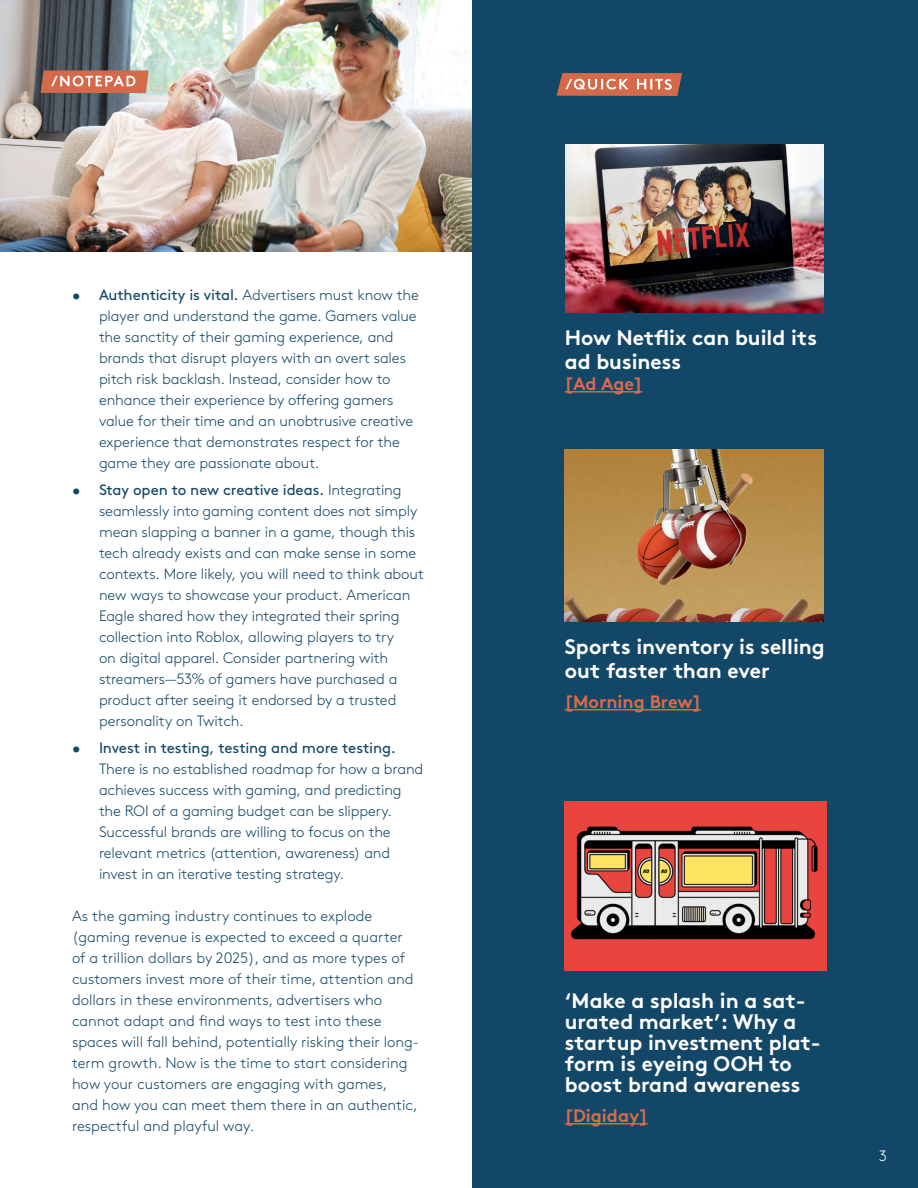
<style>
.page{position:relative;width:918px;height:1188px;background:#fff}
.page>*{position:absolute;margin:0;border:0;box-sizing:border-box;transform-origin:0 0}
.t1{font:700 21px/21px "Brown Std";color:#fff}
.t2{font:700 18px "Brown Std";color:#d86b4a}
.Body_Copy{font:300 15px/21px "Brown Std";letter-spacing:-.005em;color:#134767}
.Body_Copy-2{font:300 15px "Brown Std";color:#fff}
.s1{font-weight:400}
</style>
<div class="page">
<img style="left:0;top:0;width:472px;height:252px">
<div style="left:472px;top:0;width:446px;height:1188px;background:#134767"></div>
<svg style="left:556px;top:73px;width:126px;height:23px;background:#cf7b63"></svg>
<img style="left:566px;top:144px;width:258px;height:168px">
<hr style="left:565px;top:391px;width:77px;height:2px;background:#d86b4a">
<img style="left:565px;top:449px;width:259px;height:173px">
<hr style="left:565px;top:709px;width:136px;height:2px;background:#d86b4a">
<img style="left:565px;top:801px;width:261px;height:170px">
<hr style="left:565px;top:1123px;width:83px;height:2px;background:#d86b4a">
<svg style="left:40px;top:70px;width:108px;height:23px;background:#d47e64"></svg>
<p class="Body_Copy" style="left:99px;top:285px;width:321px;text-indent:-27px"><span class="s1">• Authenticity is vital.</span> Advertisers must know the player and understand the game. Gamers value the sanctity of their gaming experience, and brands that disrupt players with an overt sales pitch risk backlash. Instead, consider how to enhance their experience by offering gamers value for their time and an unobtrusive creative experience that demonstrates respect for the game they are passionate about.</p>
<p class="Body_Copy" style="left:99px;top:480px;width:327px;text-indent:-27px"><span class="s1">• Stay open to new creative ideas.</span> Integrating seamlessly into gaming content does not simply mean slapping a banner in a game, though this tech already exists and can make sense in some contexts. More likely, you will need to think about new ways to showcase your product. American Eagle shared how they integrated their spring collection into Roblox, allowing players to try<br>on digital apparel. Consider partnering with streamers—53% of gamers have purchased a product after seeing it endorsed by a trusted personality on Twitch.</p>
<p class="Body_Copy" style="left:99px;top:738px;width:326px;text-indent:-27px"><span class="s1">• Invest in testing, testing and more testing.<br></span>There is no established roadmap for how a brand achieves success with gaming, and predicting the ROI of a gaming budget can be slippery.<br>Successful brands are willing to focus on the relevant metrics (attention, awareness) and invest in an iterative testing strategy.</p>
<p class="Body_Copy" style="left:72px;top:906px;width:349px">As the gaming industry continues to explode (gaming revenue is expected to exceed a quarter of a trillion dollars by 2025), and as more types of customers invest more of their time, attention and dollars in these environments, advertisers who cannot adapt and find ways to test into these spaces will fall behind, potentially risking their long&shy;term growth. Now is the time to start considering how your customers are engaging with games,<br>and how you can meet them there in an authentic, respectful and playful way.</p>
<p class="t1" style="left:565px;top:326px;width:254px;line-height:24px">How Netflix can build its ad business</p>
<p class="t2" style="left:565px;top:373px;width:79px">[Ad Age]</p>
<p class="t1" style="left:565px;top:635px;width:261px;line-height:24px">Sports inventory is selling out faster than ever</p>
<p class="t2" style="left:565px;top:691px;width:138px">[Morning Brew]</p>
<p class="t1" style="left:565px;top:990px;width:258px">‘Make a splash in a sat&shy;urated market’: Why a startup investment plat&shy;form is eyeing OOH to boost brand awareness</p>
<p class="t2" style="left:565px;top:1105px;width:84px">[Digiday]</p>
<p class="Body_Copy-2" style="left:879px;top:1147px;width:10px">3</p>
</div>
